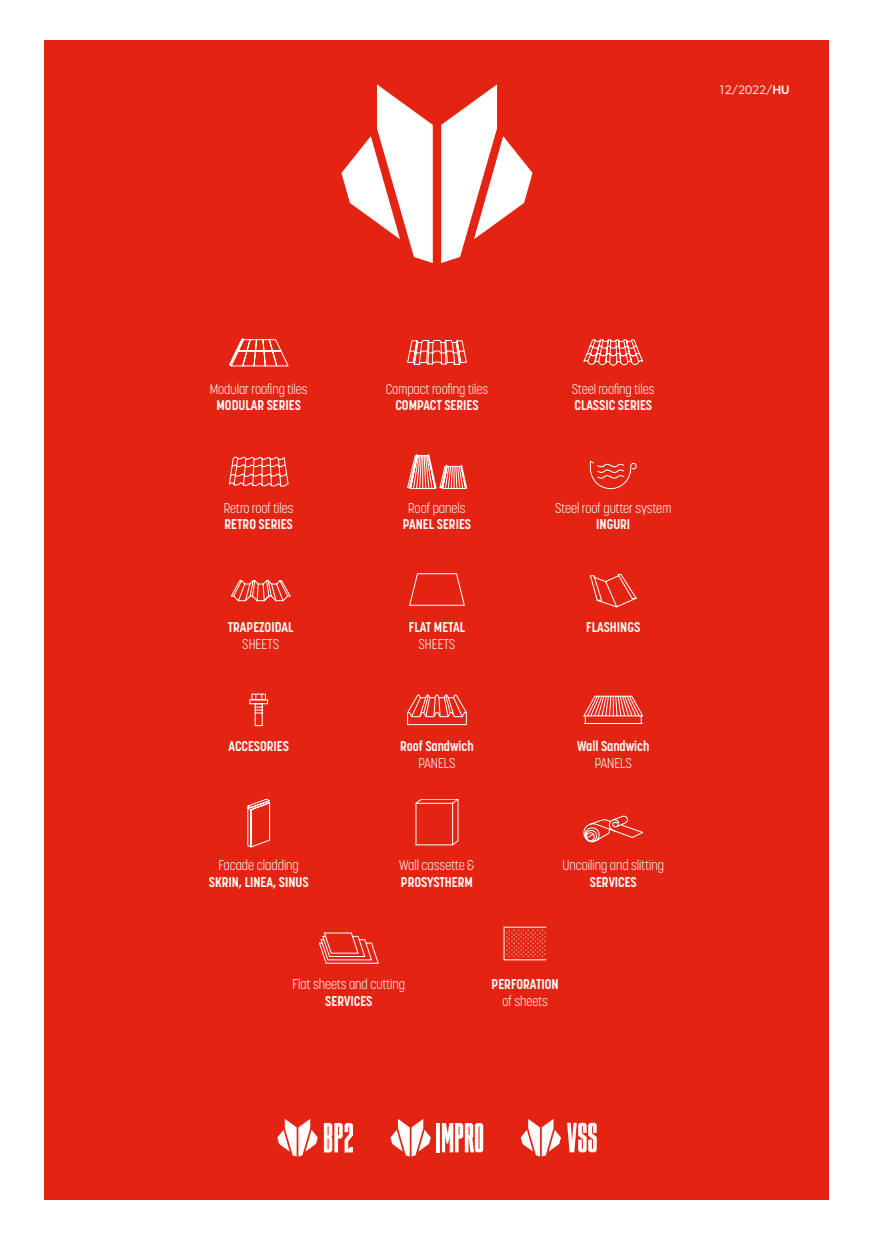
<style>
.page{position:relative;width:874px;height:1241px;background:#fff}
.page>*{position:absolute;margin:0;border:0;box-sizing:border-box;transform-origin:0 0}
.t1{font:300 14px/16.8px "Korolev Condensed";color:#fff;text-align:center}
.t2{font:700 14px "Korolev Condensed";color:#fff}
.t3{font:12.25px "Gibson";color:#fff}
.s1{font-weight:500}
.s2{font-weight:700}
</style>
<div class="page">
<div style="left:45px;top:41px;width:783px;height:1158px;background:#e42413"></div>
<svg style="left:341px;top:84px;width:191px;height:179px"></svg>
<svg style="left:277px;top:1119px;width:76px;height:37px"></svg>
<svg style="left:390px;top:1119px;width:40px;height:37px"></svg>
<hr style="left:436px;top:1122px;width:4px;height:30px;background:#fff">
<svg style="left:441px;top:1123px;width:42px;height:29px"></svg>
<svg style="left:520px;top:1119px;width:40px;height:37px"></svg>
<svg style="left:567px;top:1122px;width:29px;height:30px"></svg>
<svg style="left:247px;top:799px;width:23px;height:49px"></svg>
<svg style="left:503px;top:926px;width:44px;height:34px"></svg>
<svg style="left:415px;top:799px;width:44px;height:46px"></svg>
<svg style="left:319px;top:932px;width:59px;height:31px"></svg>
<svg style="left:229px;top:338px;width:59px;height:29px"></svg>
<svg style="left:407px;top:454px;width:60px;height:36px"></svg>
<svg style="left:589px;top:574px;width:48px;height:33px"></svg>
<svg style="left:407px;top:340px;width:59px;height:25px"></svg>
<svg style="left:589px;top:461px;width:48px;height:28px"></svg>
<svg style="left:249px;top:693px;width:19px;height:33px"></svg>
<svg style="left:583px;top:339px;width:59px;height:27px"></svg>
<svg style="left:231px;top:580px;width:59px;height:21px"></svg>
<svg style="left:407px;top:694px;width:59px;height:23px"></svg>
<svg style="left:229px;top:456px;width:59px;height:31px"></svg>
<svg style="left:409px;top:573px;width:56px;height:33px"></svg>
<svg style="left:583px;top:695px;width:59px;height:29px"></svg>
<svg style="left:583px;top:815px;width:59px;height:27px"></svg>
<p class="t3" style="left:719px;top:83px;width:71px">12/2022/<span class="s1">HU</span></p>
<p class="t1" style="left:209px;top:380px;width:99px">Modular roofing tiles</p>
<p class="t2" style="left:216px;top:397px;width:86px">MODULAR SERIES</p>
<p class="t1" style="left:385px;top:380px;width:104px">Compact roofing tiles</p>
<p class="t2" style="left:395px;top:397px;width:85px">COMPACT SERIES</p>
<p class="t1" style="left:571px;top:380px;width:84px">Steel roofing tiles</p>
<p class="t2" style="left:574px;top:397px;width:79px">CLASSIC SERIES</p>
<p class="t1" style="left:223px;top:499px;width:71px">Retro roof tiles</p>
<p class="t2" style="left:224px;top:516px;width:70px">RETRO SERIES</p>
<p class="t1" style="left:408px;top:499px;width:59px">Roof panels</p>
<p class="t2" style="left:403px;top:516px;width:69px">PANEL SERIES</p>
<p class="t1" style="left:555px;top:499px;width:117px">Steel roof gutter system</p>
<p class="t2" style="left:596px;top:516px;width:35px">INGURI</p>
<p class="t2" style="left:228px;top:618px;width:67px">TRAPEZOIDAL</p>
<p class="t1" style="left:242px;top:635px;width:38px">SHEETS</p>
<p class="t2" style="left:408px;top:618px;width:58px">FLAT METAL</p>
<p class="t1" style="left:418px;top:635px;width:38px">SHEETS</p>
<p class="t2" style="left:586px;top:618px;width:56px">FLASHINGS</p>
<p class="t2" style="left:228px;top:737px;width:62px">ACCESORIES</p>
<p class="t2" style="left:400px;top:737px;width:75px">Roof Sandwich</p>
<p class="t1" style="left:418px;top:754px;width:39px">PANELS</p>
<p class="t2" style="left:576px;top:737px;width:74px">Wall Sandwich</p>
<p class="t1" style="left:594px;top:754px;width:39px">PANELS</p>
<p class="t1" style="left:218px;top:856px;width:82px">Facade cladding</p>
<p class="t2" style="left:209px;top:873px;width:101px">SKRIN, LINEA, SINUS</p>
<p class="t1" style="left:399px;top:856px;width:77px">Wall cassette &amp;</p>
<p class="t2" style="left:401px;top:873px;width:73px">PROSYSTHERM</p>
<p class="t1" style="left:562px;top:856px;width:103px">Uncoiling and slitting<br><span class="s2">SERVICES</span></p>
<p class="t1" style="left:292px;top:975px;width:114px">Flat sheets and cutting<br><span class="s2">SERVICES</span></p>
<p class="t2" style="left:491px;top:975px;width:68px">PERFORATION</p>
<p class="t1" style="left:502px;top:992px;width:47px">of sheets</p>
</div>
